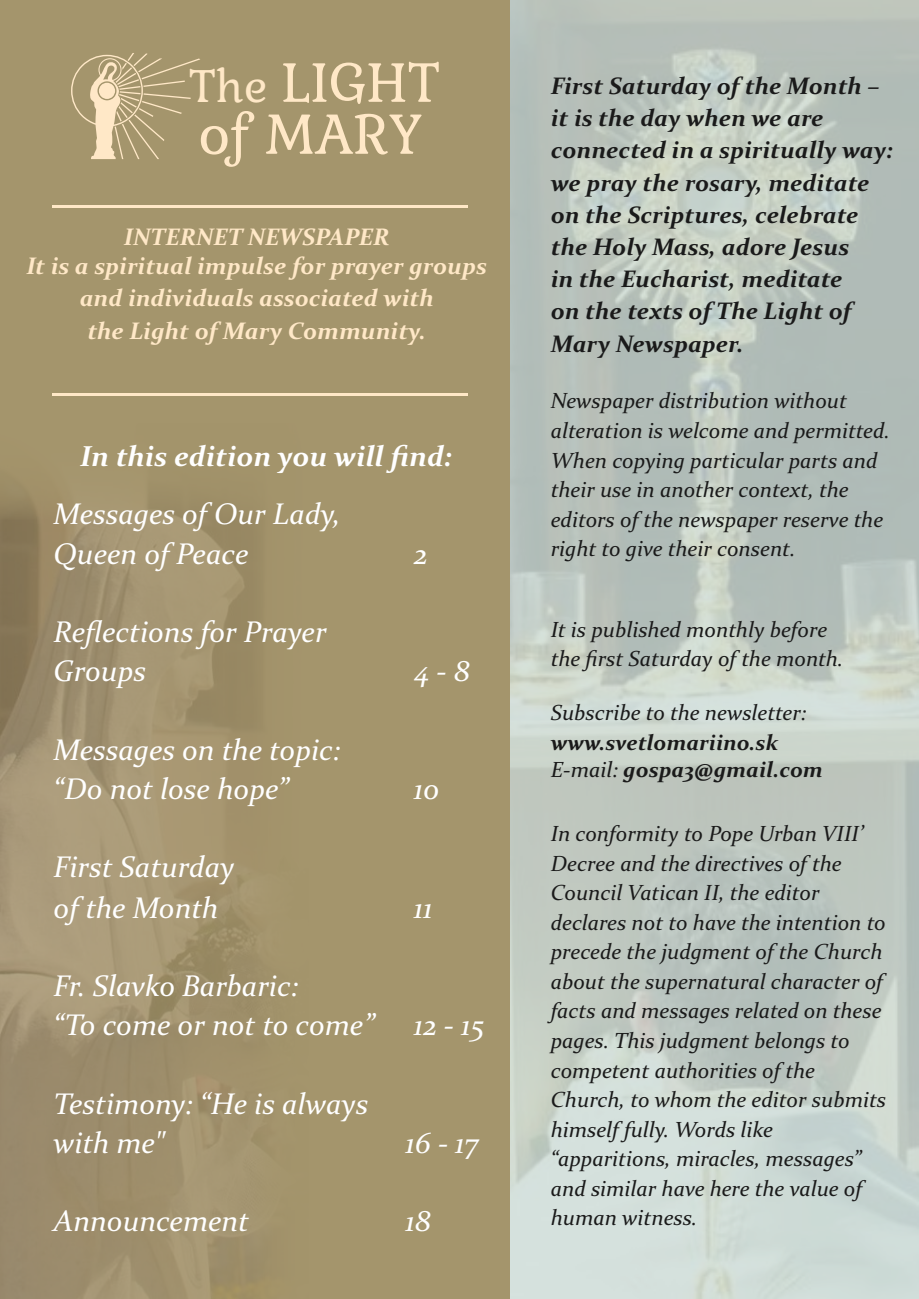
<style>
.page{position:relative;width:919px;height:1299px;background:#fff}
.page>*{position:absolute;margin:0;border:0;box-sizing:border-box;transform-origin:0 0}
.t1{font:60.4px "Kurale";color:#ffe8c7}
.t2{font:49px "Kurale";color:#ffe8c7}
.t3{font:italic 30px/39.2px "Constantia";color:#fff}
.t4{font:italic 700 29px "Constantia";color:#fff}
.t5{font:italic 700 24px/32.2px "Constantia";color:#1a1a1a}
.t6{font:italic 700 24px/29.2px "Constantia";color:#ffe8c7;text-align:center}
.t7{font:italic 22px/29.6px "Constantia";color:#1a1a1a}
.t8{font:italic 700 22px/26.8px "Constantia";color:#1a1a1a}
.s1{font-weight:400}
</style>
<div class="page">
<div style="left:0;top:0;width:652px;height:1298px;background:#a4956c"></div>
<svg style="left:510px;top:0;width:408px;height:1298px;background:#bfc9c3"></svg>
<hr style="left:52px;top:393px;width:415px;height:2px;background:#ffe8c7">
<hr style="left:52px;top:205px;width:415px;height:2px;background:#ffe8c7">
<svg style="left:71px;top:53px;width:129px;height:106px"></svg>
<svg style="left:283px;top:62px;width:155px;height:42px"></svg>
<h2 class="t2" style="left:189px;top:47px;width:80px">The</h2>
<h1 class="t1" style="left:198px;top:87px;width:226px">of MARY</h1>
<p class="t6" style="left:26px;top:224px;width:462px">INTERNET NEWSPAPER<br>It is a spiritual impulse for prayer groups</p>
<p class="t6" style="left:80px;top:284px;width:355px;line-height:32.2px">and individuals associated with the Light of Mary Community.</p>
<h3 class="t4" style="left:80px;top:444px;width:373px">In this edition you will find:</h3>
<h3 class="t3" style="left:54px;top:497px;width:289px">Messages of Our Lady,<br>Queen of Peace</h3>
<h3 class="t3" style="left:414px;top:536px;width:15px">2</h3>
<h3 class="t3" style="left:54px;top:614px;width:274px">Reflections for Prayer<br>Groups</h3>
<h3 class="t3" style="left:54px;top:732px;width:288px">Messages on the topic: “Do not lose hope”</h3>
<h3 class="t3" style="left:54px;top:849px;width:182px;line-height:40.2px">First Saturday of the Month</h3>
<h3 class="t3" style="left:54px;top:968px;width:322px">Fr. Slavko Barbaric:<br>“To come or not to come”</h3>
<h3 class="t3" style="left:54px;top:1086px;width:316px">Testimony: “He is always with me"</h3>
<h3 class="t3" style="left:414px;top:654px;width:57px">4 - 8</h3>
<h3 class="t3" style="left:414px;top:771px;width:27px">10</h3>
<h3 class="t3" style="left:414px;top:890px;width:20px">11</h3>
<h3 class="t3" style="left:414px;top:1007px;width:72px">12 - 15</h3>
<h3 class="t3" style="left:405px;top:1125px;width:75px">16 - 17</h3>
<h3 class="t3" style="left:54px;top:1203px;width:197px">Announcement</h3>
<h3 class="t3" style="left:405px;top:1203px;width:27px">18</h3>
<p class="t5" style="left:550px;top:72px;width:343px">First Saturday of the Month – it is the day when we are connected in a spiritually way: we pray the rosary, meditate on the Scriptures, celebrate the Holy Mass, adore Jesus<br>in the Eucharist, meditate<br>on the texts of The Light of<br>Mary Newspaper.</p>
<p class="t7" style="left:550px;top:388px;width:341px">Newspaper distribution without alteration is welcome and permitted.<br>When copying particular parts and their use in another context, the editors of the newspaper reserve the right to give their consent.</p>
<p class="t7" style="left:550px;top:616px;width:294px">It is published monthly before the first Saturday of the month.</p>
<p class="t7" style="left:550px;top:699px;width:257px">Subscribe to the newsletter:</p>
<p class="t8" style="left:550px;top:730px;width:274px">www.svetlomariino.sk<br><span class="s1">E-mail:</span> gospa3@gmail.com</p>
<p class="t7" style="left:550px;top:820px;width:337px">In conformity to Pope Urban VIII’<br>Decree and the directives of the<br>Council Vatican II, the editor declares not to have the intention to precede the judgment of the Church about the supernatural character of facts and messages related on these pages. This judgment belongs to competent authorities of the<br>Church, to whom the editor submits himself fully. Words like “apparitions, miracles, messages” and similar have here the value of human witness.</p>
</div>
